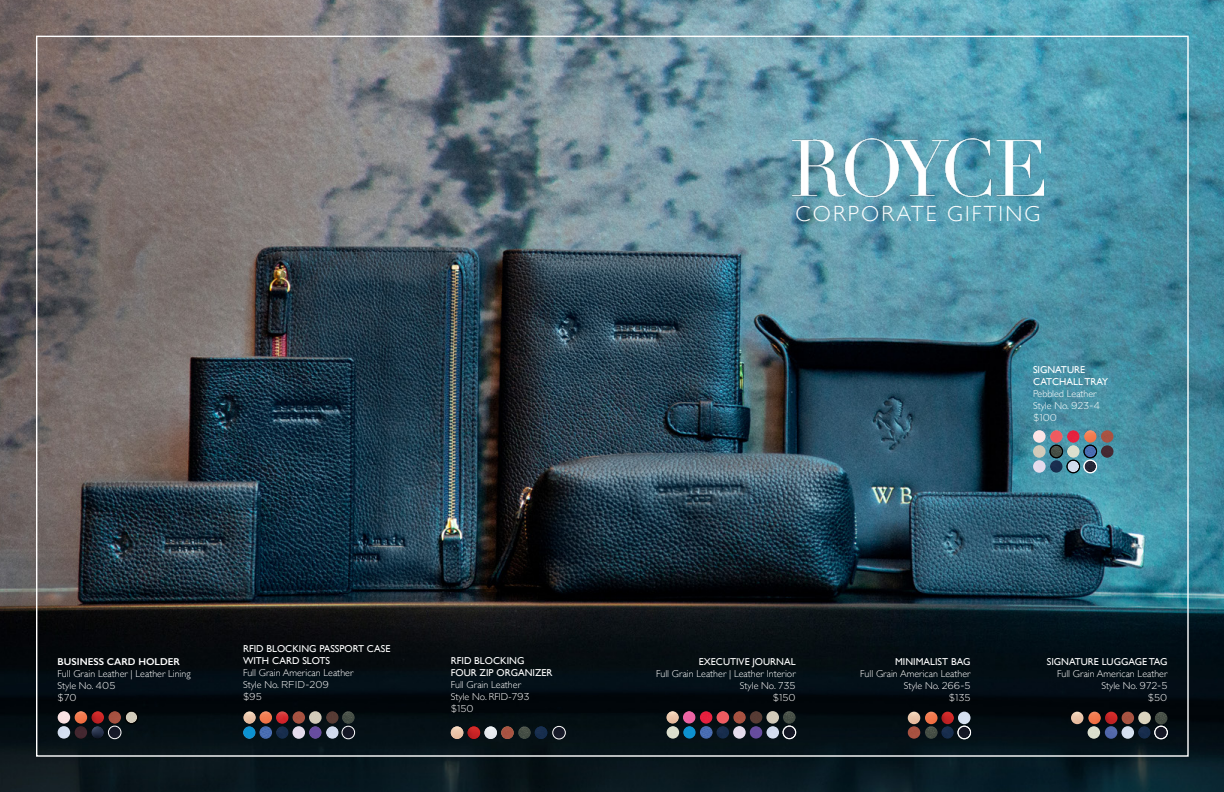
<style>
.page{position:relative;width:1224px;height:792px;background:#fff}
.page>*{position:absolute;margin:0;border:0;box-sizing:border-box;transform-origin:0 0}
.t1{font:300 22px "Gill Sans";letter-spacing:.1em;color:#fff}
.t2{font:300 10px/12px "Gill Sans";color:#fff}
.t3{font:10px/12px "Gill Sans";color:#fff}
.t4{font:300 10px "Gotham HTF";color:#fff}
.t5{font:600 10px "Gill Sans";color:#fff}
.s1{font-family:"Gotham HTF"}
</style>
<div class="page">
<img style="left:0;top:0;width:1224px;height:792px">
<svg style="left:908px;top:712px;width:63px;height:27px;background:#5b4645"></svg>
<svg style="left:553px;top:726px;width:12px;height:13px"></svg>
<div style="left:553px;top:726px;width:12px;height:13px;border:1px solid #fff;border-radius:50%"></div>
<svg style="left:451px;top:726px;width:96px;height:13px"></svg>
<img style="left:792px;top:138px;width:252px;height:58px">
<svg style="left:666px;top:711px;width:130px;height:28px;background:#534854"></svg>
<svg style="left:1033px;top:430px;width:81px;height:43px;background:#738794"></svg>
<div style="left:1067px;top:460px;width:13px;height:13px;border:1px solid #000;border-radius:50%"></div>
<svg style="left:243px;top:711px;width:112px;height:28px;background:#4c464f"></svg>
<div style="left:342px;top:726px;width:13px;height:13px;border:1px solid #fff;border-radius:50%"></div>
<svg style="left:58px;top:711px;width:80px;height:28px;background:#4f3e3f"></svg>
<div style="left:125px;top:711px;width:13px;height:13px;border:1px solid #000;border-radius:50%"></div>
<svg style="left:1071px;top:712px;width:96px;height:27px;background:#54484b"></svg>
<p class="t5" style="left:58px;top:656px;width:124px">BUSINESS CARD HOLDER</p>
<p class="t2" style="left:58px;top:667px;width:135px">Full Grain Leather | Leather Lining<br>Style No. <span class="s1">405</span></p>
<p class="t4" style="left:58px;top:692px;width:20px">$70</p>
<p class="t3" style="left:243px;top:643px;width:149px">RFID BLOCKING PASSPORT CASE<br>WITH CARD SLOTS</p>
<p class="t2" style="left:243px;top:666px;width:112px">Full Grain American Leather<br>Style No. <span class="s1">RFID-209</span></p>
<p class="t4" style="left:243px;top:691px;width:20px">$95</p>
<p class="t3" style="left:451px;top:655px;width:103px">RFID BLOCKING<br>FOUR ZIP ORGANIZER</p>
<p class="t2" style="left:451px;top:679px;width:80px">Full Grain Leather<br>Style No. RFID-<span class="s1">793</span></p>
<p class="t4" style="left:451px;top:703px;width:24px">$150</p>
<h1 class="t1" style="left:796px;top:197px;width:246px">CORPORATE GIFTING</h1>
<p class="t3" style="left:1033px;top:363px;width:77px">SIGNATURE<br>CATCHALL TRAY</p>
<p class="t2" style="left:1033px;top:387px;width:69px">Pebbled Leather<br>Style No. <span class="s1">923-4</span></p>
<p class="t4" style="left:1033px;top:412px;width:25px">$100</p>
<p class="t3" style="left:699px;top:655px;width:98px">EXECUTIVE JOURNAL</p>
<p class="t2" style="left:656px;top:667px;width:141px;text-align:right">Full Grain Leather | Leather Interior<br>Style No. <span class="s1">735</span></p>
<p class="t4" style="left:773px;top:692px;width:24px">$150</p>
<p class="t3" style="left:895px;top:655px;width:77px">MINIMALIST BAG</p>
<p class="t2" style="left:860px;top:667px;width:112px;text-align:right">Full Grain American Leather<br>Style No. <span class="s1">266-5</span></p>
<p class="t4" style="left:949px;top:692px;width:23px">$135</p>
<p class="t3" style="left:1047px;top:655px;width:122px">SIGNATURE LUGGAGE TAG</p>
<p class="t2" style="left:1057px;top:667px;width:112px;text-align:right">Full Grain American Leather<br>Style No. <span class="s1">972-5</span></p>
<p class="t4" style="left:1148px;top:692px;width:21px">$50</p>
</div>
